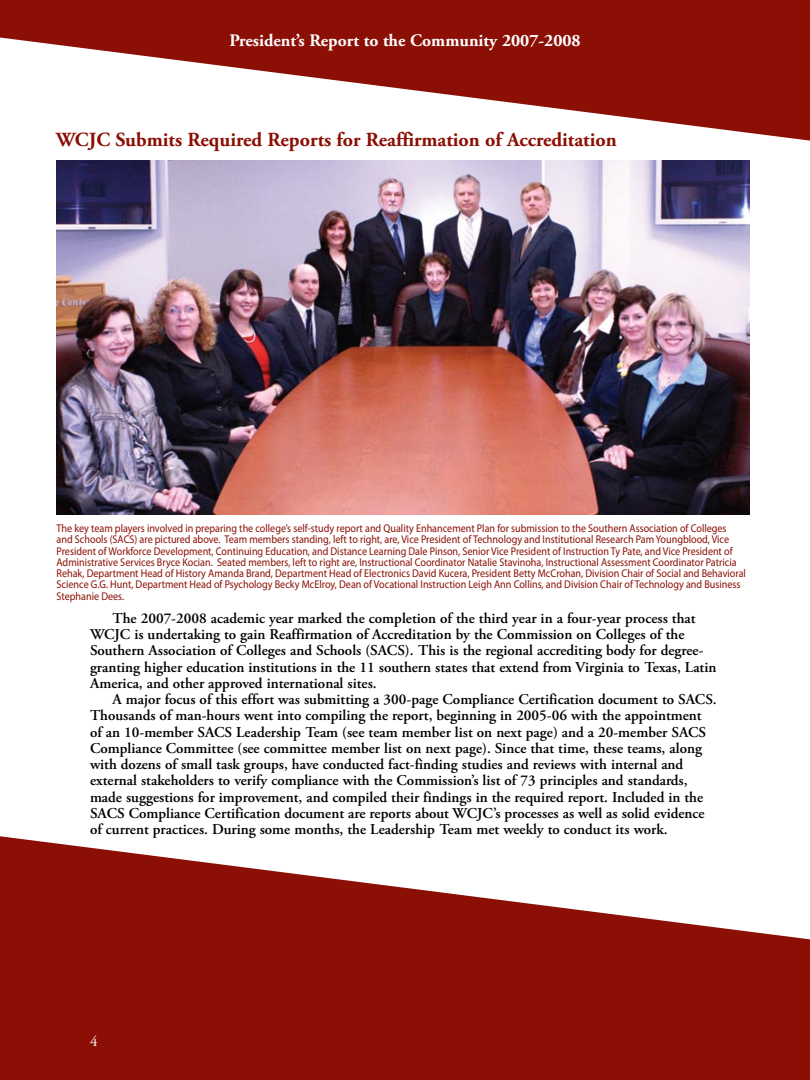
<style>
.page{position:relative;width:810px;height:1080px;background:#fff}
.page>*{position:absolute;margin:0;border:0;box-sizing:border-box;transform-origin:0 0}
.t1{font:700 20px "Adobe Garamond Pro";color:#8b0f04}
.t2{font:700 17.5px "Adobe Garamond Pro";color:#fff}
.t3{font:600 15px/16.2px "Adobe Garamond Pro";color:#000}
.t4{font:15px "Adobe Garamond Pro";color:#fff}
.t5{font:11.25px/11.2px "Myriad Pro";color:#8b0f04;scale:.9 1}
</style>
<div class="page">
<svg style="left:0;top:0;width:810px;height:141px;fill:#8b0f04"></svg>
<svg style="left:0;top:836px;width:810px;height:244px;fill:#8b0f04"></svg>
<img style="left:56px;top:161px;width:694px;height:354px">
<p class="t2" style="left:229px;top:30px;width:353px">President’s Report to the Community 2007-2008</p>
<h1 class="t1" style="left:56px;top:128px;width:562px">WCJC Submits Required Reports for Reaffirmation of Accreditation</h1>
<p class="t5" style="left:57px;top:522px;width:768px">The key team players involved in preparing the college’s self-study report and Quality Enhancement Plan for submission to the Southern Association of Colleges<br>and Schools (SACS) are pictured above. Team members standing, left to right, are, Vice President of Technology and Institutional Research Pam Youngblood, Vice President of Workforce Development, Continuing Education, and Distance Learning Dale Pinson, Senior Vice President of Instruction Ty Pate, and Vice President of Administrative Services Bryce Kocian. Seated members, left to right are, Instructional Coordinator Natalie Stavinoha, Instructional Assessment Coordinator Patricia Rehak, Department Head of History Amanda Brand, Department Head of Electronics David Kucera, President Betty McCrohan, Division Chair of Social and Behavioral Science G.G. Hunt, Department Head of Psychology Becky McElroy, Dean of Vocational Instruction Leigh Ann Collins, and Division Chair of Technology and Business Stephanie Dees.</p>
<p class="t3" style="left:90px;top:610px;width:628px;text-indent:22px">The 2007-2008 academic year marked the completion of the third year in a four-year process that WCJC is undertaking to gain Reaffirmation of Accreditation by the Commission on Colleges of the Southern Association of Colleges and Schools (SACS). This is the regional accrediting body for degree&shy;granting higher education institutions in the 11 southern states that extend from Virginia to Texas, Latin America, and other approved international sites.</p>
<p class="t3" style="left:90px;top:691px;width:628px;text-indent:22px">A major focus of this effort was submitting a 300-page Compliance Certification document to SACS.<br>Thousands of man-hours went into compiling the report, beginning in 2005-06 with the appointment of an 10-member SACS Leadership Team (see team member list on next page) and a 20-member SACS Compliance Committee (see committee member list on next page). Since that time, these teams, along with dozens of small task groups, have conducted fact-finding studies and reviews with internal and external stakeholders to verify compliance with the Commission’s list of 73 principles and standards, made suggestions for improvement, and compiled their findings in the required report. Included in the SACS Compliance Certification document are reports about WCJC’s processes as well as solid evidence of current practices. During some months, the Leadership Team met weekly to conduct its work.</p>
<p class="t4" style="left:90px;top:1033px;width:9px">4</p>
</div>
